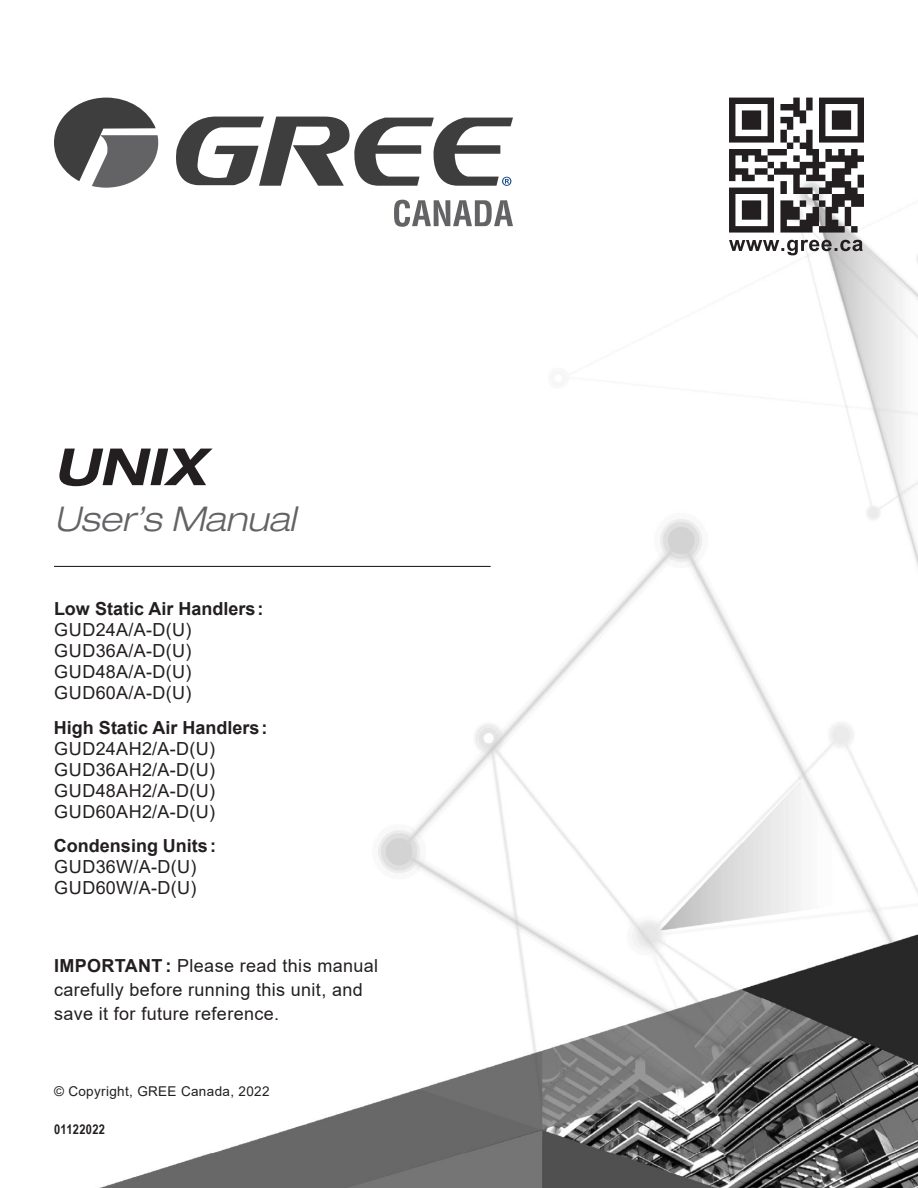
<style>
.page{position:relative;width:918px;height:1188px;background:#fff}
.page>*{position:absolute;margin:0;border:0;box-sizing:border-box;transform-origin:0 0}
.t1{font:italic 700 expanded 51.3px "Helvetica Neue LT Std";color:#231f20}
.t2{font:italic 300 expanded 34.2px "Helvetica Neue LT Std";color:#636366}
.t3{font:18px/21px "Arial";letter-spacing:.02em;color:#231f20}
.t4{font:700 18px "Arial";color:#231f20}
.t5{font:13.5px "Arial";letter-spacing:.025em;color:#231f20}
.t6{font:700 13.5px "Arial Narrow";letter-spacing:.025em;color:#231f20}
.s1{font-weight:700}
</style>
<div class="page">
<img style="left:54px;top:97px;width:864px;height:1091px">
<hr style="left:54px;top:566px;width:437px;height:1px;background:#231f20">
<svg style="left:729px;top:98px;width:135px;height:157px"></svg>
<svg style="left:54px;top:97px;width:459px;height:91px"></svg>
<svg style="left:394px;top:200px;width:119px;height:27px"></svg>
<h1 class="t1" style="left:54px;top:435px;width:153px">UNIX</h1>
<h2 class="t2" style="left:54px;top:498px;width:243px">User’s Manual</h2>
<p class="t4" style="left:54px;top:596px;width:211px">Low Static Air Handlers:</p>
<p class="t3" style="left:54px;top:619px;width:139px;text-align:justify">GUD24A/A-D(U)<br>GUD36A/A-D(U)<br>GUD48A/A-D(U)<br>GUD60A/A-D(U)</p>
<p class="t4" style="left:54px;top:715px;width:215px">High Static Air Handlers:</p>
<p class="t3" style="left:54px;top:738px;width:162px;text-align:justify">GUD24AH2/A-D(U)<br>GUD36AH2/A-D(U)<br>GUD48AH2/A-D(U)<br>GUD60AH2/A-D(U)</p>
<p class="t4" style="left:54px;top:833px;width:164px">Condensing Units:</p>
<p class="t3" style="left:54px;top:857px;width:144px">GUD36W/A-D(U)<br>GUD60W/A-D(U)</p>
<p class="t3" style="left:54px;top:953px;width:326px;line-height:24px"><span class="s1">IMPORTANT :</span> Please read this manual carefully before running this unit, and save it for future reference.</p>
<p class="t5" style="left:54px;top:1082px;width:217px">© Copyright, GREE Canada, 2022</p>
<p class="t6" style="left:54px;top:1119px;width:53px">01122022</p>
</div>
